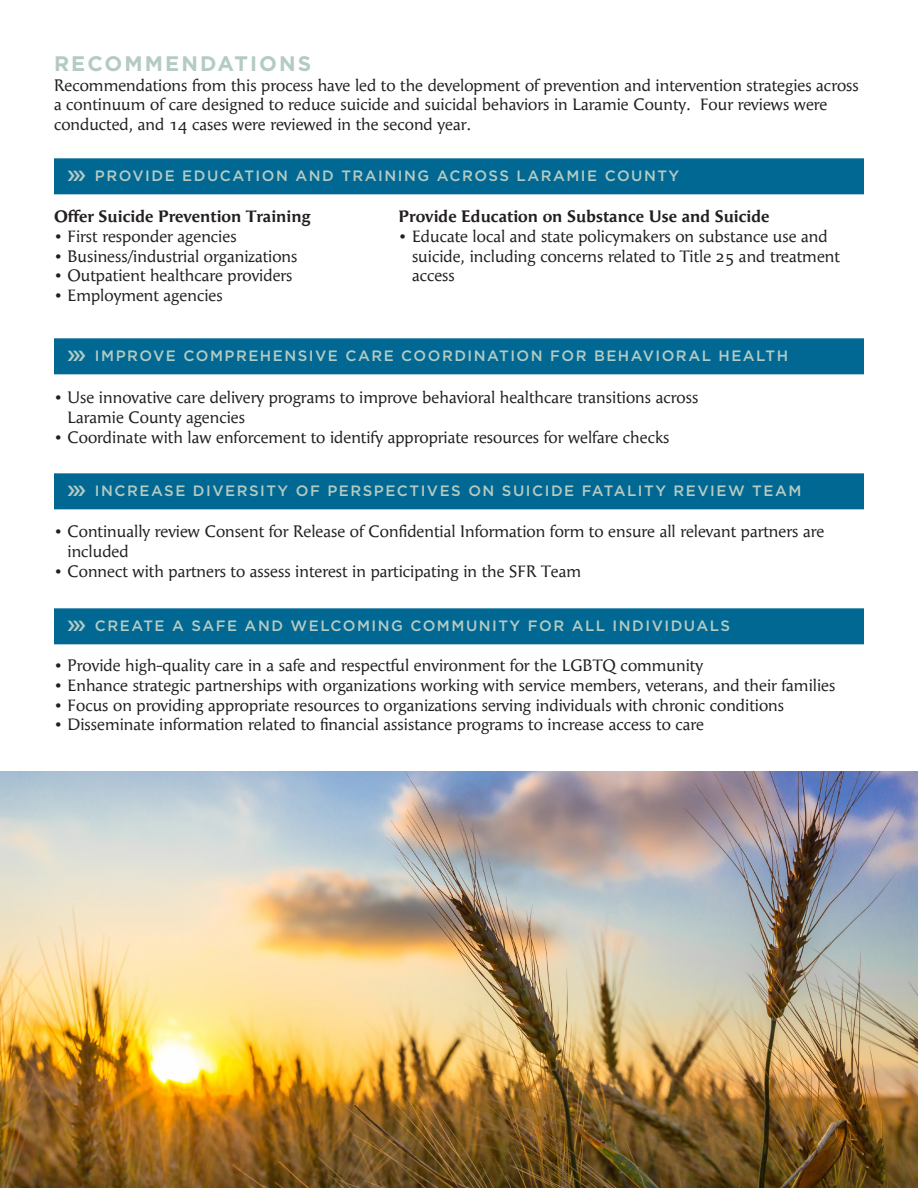
<style>
.page{position:relative;width:918px;height:1188px;background:#fff}
.page>*{position:absolute;margin:0;border:0;box-sizing:border-box;transform-origin:0 0}
.t1{font:700 21px "Gotham";letter-spacing:.1em;color:#b4cbc2}
.t2{font:16.5px/19.8px "Angie";color:#231f20}
.t3{font:700 16.5px "Angie";color:#231f20}
.t4{font:500 15px "Gotham";letter-spacing:.1em;color:#b4cbc2}
</style>
<div class="page">
<div style="left:54px;top:338px;width:810px;height:36px;background:#006893"></div>
<div style="left:54px;top:473px;width:810px;height:36px;background:#006893"></div>
<div style="left:54px;top:608px;width:810px;height:36px;background:#006893"></div>
<div style="left:54px;top:158px;width:810px;height:36px;background:#006893"></div>
<img style="left:0;top:771px;width:918px;height:417px">
<p class="t1" style="left:54px;top:49px;width:259px">RECOMMENDATIONS</p>
<p class="t2" style="left:54px;top:76px;width:806px">Recommendations from this process have led to the development of prevention and intervention strategies across a continuum of care designed to reduce suicide and suicidal behaviors in Laramie County. Four reviews were conducted, and 14 cases were reviewed in the second year.</p>
<p class="t4" style="left:95px;top:166px;width:586px">PROVIDE EDUCATION AND TRAINING ACROSS LARAMIE COUNTY</p>
<p class="t3" style="left:54px;top:207px;width:258px">Offer Suicide Prevention Training</p>
<p class="t2" style="left:54px;top:227px;width:184px">• First responder agencies</p>
<p class="t2" style="left:54px;top:247px;width:245px">• Business/industrial organizations</p>
<p class="t2" style="left:54px;top:266px;width:240px">• Outpatient healthcare providers</p>
<p class="t2" style="left:54px;top:286px;width:170px">• Employment agencies</p>
<p class="t3" style="left:399px;top:207px;width:373px">Provide Education on Substance Use and Suicide</p>
<p class="t2" style="left:412px;top:227px;width:429px;text-indent:-14px">• Educate local and state policymakers on substance use and suicide, including concerns related to Title 25 and treatment access</p>
<p class="t4" style="left:95px;top:346px;width:695px">IMPROVE COMPREHENSIVE CARE COORDINATION FOR BEHAVIORAL HEALTH</p>
<p class="t2" style="left:68px;top:388px;width:632px;text-indent:-14px">• Use innovative care delivery programs to improve behavioral healthcare transitions across<br>Laramie County agencies</p>
<p class="t2" style="left:54px;top:428px;width:617px">• Coordinate with law enforcement to identify appropriate resources for welfare checks</p>
<p class="t4" style="left:95px;top:481px;width:708px">INCREASE DIVERSITY OF PERSPECTIVES ON SUICIDE FATALITY REVIEW TEAM</p>
<p class="t2" style="left:68px;top:522px;width:758px;text-indent:-14px">• Continually review Consent for Release of Confidential Information form to ensure all relevant partners are included</p>
<p class="t2" style="left:54px;top:562px;width:529px">• Connect with partners to assess interest in participating in the SFR Team</p>
<p class="t4" style="left:95px;top:616px;width:637px">CREATE A SAFE AND WELCOMING COMMUNITY FOR ALL INDIVIDUALS</p>
<p class="t2" style="left:54px;top:656px;width:651px">• Provide high-quality care in a safe and respectful environment for the LGBTQ community</p>
<p class="t2" style="left:54px;top:676px;width:783px">• Enhance strategic partnerships with organizations working with service members, veterans, and their families</p>
<p class="t2" style="left:54px;top:696px;width:732px">• Focus on providing appropriate resources to organizations serving individuals with chronic conditions</p>
<p class="t2" style="left:54px;top:715px;width:652px">• Disseminate information related to financial assistance programs to increase access to care</p>
</div>
